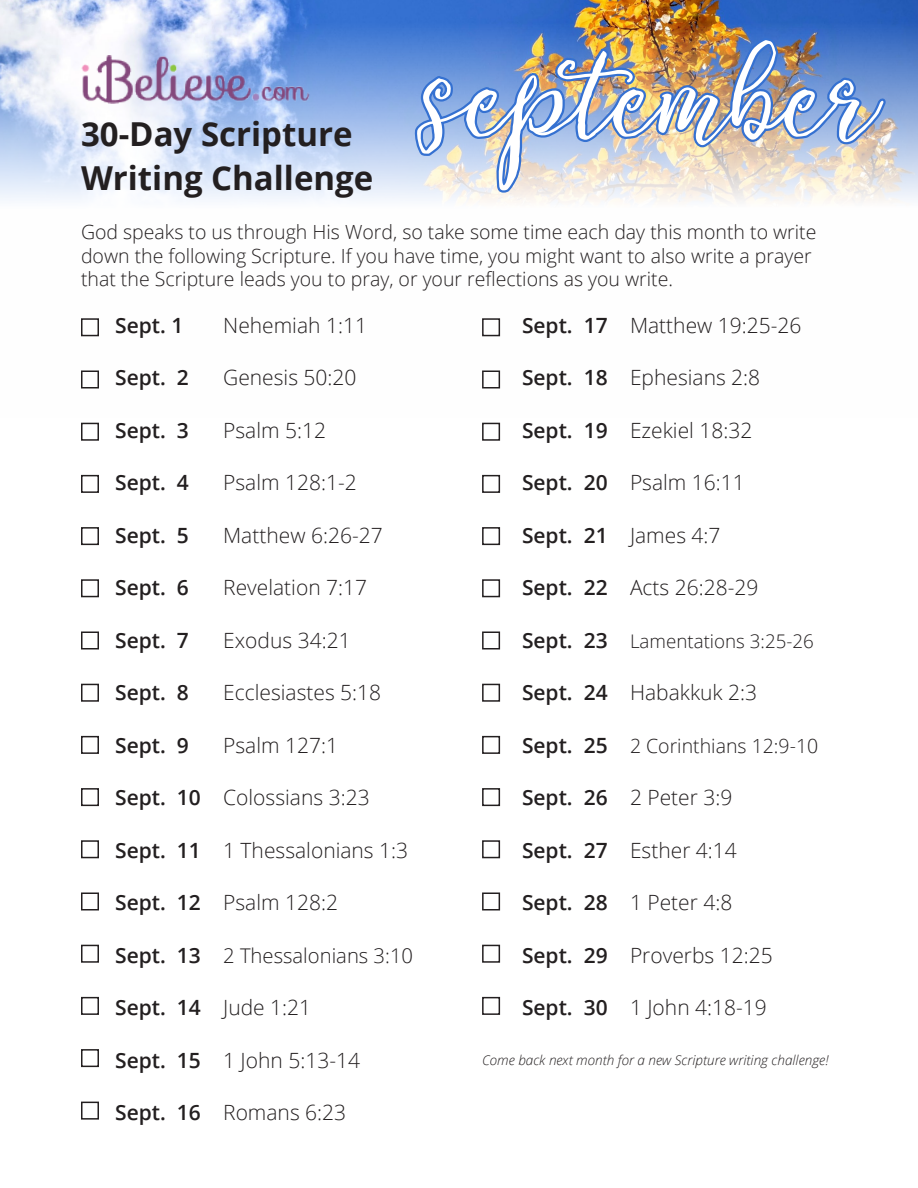
<style>
.page{position:relative;width:918px;height:1188px;background:#fff}
.page>*{position:absolute;margin:0;border:0;box-sizing:border-box;transform-origin:0 0}
.t1{font:155.55px "July Kissed";color:#fff}
.t2{font:700 33px "Open Sans";color:#231f20}
.t3{font:300 21px "Open Sans";color:#231f20}
.t4{font:600 21px "Open Sans";color:#231f20}
.t5{font:300 20.25px "Open Sans";color:#231f20}
.t6{font:300 19.5px/23.4px "Open Sans";color:#231f20}
.t7{font:300 18.75px "Open Sans";color:#231f20}
.t8{font:italic 300 13.5px "Open Sans";color:#231f20}
.s1{font-weight:600}
.s2{font-weight:600;font-size:21px}
</style>
<div class="page">
<img style="left:0;top:0;width:918px;height:389px">
<img style="left:81px;top:56px;width:229px;height:47px">
<div style="left:81px;top:318px;width:18px;height:18px;border:2px solid #231f20"></div>
<div style="left:81px;top:370px;width:18px;height:18px;border:2px solid #231f20"></div>
<div style="left:81px;top:423px;width:18px;height:18px;border:2px solid #231f20"></div>
<div style="left:81px;top:475px;width:18px;height:18px;border:2px solid #231f20"></div>
<div style="left:81px;top:527px;width:18px;height:18px;border:2px solid #231f20"></div>
<div style="left:81px;top:579px;width:18px;height:18px;border:2px solid #231f20"></div>
<div style="left:81px;top:632px;width:18px;height:18px;border:2px solid #231f20"></div>
<div style="left:81px;top:684px;width:18px;height:18px;border:2px solid #231f20"></div>
<div style="left:81px;top:736px;width:18px;height:18px;border:2px solid #231f20"></div>
<div style="left:81px;top:788px;width:18px;height:18px;border:2px solid #231f20"></div>
<div style="left:81px;top:840px;width:18px;height:18px;border:2px solid #231f20"></div>
<div style="left:81px;top:892px;width:18px;height:18px;border:2px solid #231f20"></div>
<div style="left:81px;top:945px;width:18px;height:18px;border:2px solid #231f20"></div>
<div style="left:81px;top:997px;width:18px;height:18px;border:2px solid #231f20"></div>
<div style="left:81px;top:1049px;width:18px;height:18px;border:2px solid #231f20"></div>
<div style="left:81px;top:1102px;width:18px;height:18px;border:2px solid #231f20"></div>
<div style="left:482px;top:318px;width:18px;height:18px;border:2px solid #231f20"></div>
<div style="left:482px;top:370px;width:18px;height:18px;border:2px solid #231f20"></div>
<div style="left:482px;top:423px;width:18px;height:18px;border:2px solid #231f20"></div>
<div style="left:482px;top:475px;width:18px;height:18px;border:2px solid #231f20"></div>
<div style="left:482px;top:527px;width:18px;height:18px;border:2px solid #231f20"></div>
<div style="left:482px;top:579px;width:18px;height:18px;border:2px solid #231f20"></div>
<div style="left:482px;top:632px;width:18px;height:18px;border:2px solid #231f20"></div>
<div style="left:482px;top:684px;width:18px;height:18px;border:2px solid #231f20"></div>
<div style="left:482px;top:736px;width:18px;height:18px;border:2px solid #231f20"></div>
<div style="left:482px;top:788px;width:18px;height:18px;border:2px solid #231f20"></div>
<div style="left:482px;top:840px;width:18px;height:18px;border:2px solid #231f20"></div>
<div style="left:482px;top:892px;width:18px;height:18px;border:2px solid #231f20"></div>
<div style="left:482px;top:945px;width:18px;height:18px;border:2px solid #231f20"></div>
<div style="left:482px;top:997px;width:18px;height:18px;border:2px solid #231f20"></div>
<img style="left:414px;top:34px;width:474px;height:174px">
<p class="t2" style="left:81px;top:111px;width:273px">30-Day Scripture</p>
<p class="t2" style="left:81px;top:155px;width:294px">Writing Challenge</p>
<p class="t1" style="left:420px;top:20px;width:456px">september</p>
<p class="t6" style="left:81px;top:220px;width:737px">God speaks to us through His Word, so take some time each day this month to write down the following Scripture. If you have time, you might want to also write a prayer that the Scripture leads you to pray, or your reflections as you write.</p>
<p class="t4" style="left:115px;top:311px;width:70px">Sept. 1</p>
<p class="t3" style="left:223px;top:311px;width:145px">Nehemiah 1:11</p>
<p class="t4" style="left:115px;top:363px;width:75px">Sept. 2</p>
<p class="t3" style="left:223px;top:363px;width:135px">Genesis 50:20</p>
<p class="t4" style="left:115px;top:416px;width:75px">Sept. 3</p>
<p class="t3" style="left:223px;top:416px;width:104px">Psalm 5:12</p>
<p class="t4" style="left:115px;top:468px;width:75px">Sept. 4</p>
<p class="t3" style="left:223px;top:468px;width:135px">Psalm 128:1-2</p>
<p class="t4" style="left:115px;top:521px;width:75px">Sept. 5</p>
<p class="t3" style="left:223px;top:521px;width:161px">Matthew 6:26-27</p>
<p class="t4" style="left:115px;top:573px;width:75px">Sept. 6</p>
<p class="t3" style="left:223px;top:573px;width:145px">Revelation 7:17</p>
<p class="t4" style="left:115px;top:626px;width:75px">Sept. 7</p>
<p class="t3" style="left:223px;top:626px;width:129px">Exodus 34:21</p>
<p class="t4" style="left:115px;top:678px;width:75px">Sept. 8</p>
<p class="t3" style="left:223px;top:678px;width:160px">Ecclesiastes 5:18</p>
<p class="t4" style="left:115px;top:731px;width:75px">Sept. 9</p>
<p class="t3" style="left:223px;top:731px;width:116px">Psalm 127:1</p>
<p class="t3" style="left:115px;top:783px;width:256px"><span class="s1">Sept. 10</span> Colossians 3:23</p>
<p class="t3" style="left:115px;top:836px;width:295px"><span class="s1">Sept. 11</span> 1 Thessalonians 1:3</p>
<p class="t3" style="left:115px;top:888px;width:224px"><span class="s1">Sept. 12</span> Psalm 128:2</p>
<p class="t5" style="left:115px;top:942px;width:299px"><span class="s2">Sept. 13</span> 2 Thessalonians 3:10</p>
<p class="t3" style="left:115px;top:993px;width:198px"><span class="s1">Sept. 14</span> Jude 1:21</p>
<p class="t3" style="left:115px;top:1046px;width:246px"><span class="s1">Sept. 15</span> 1 John 5:13-14</p>
<p class="t3" style="left:115px;top:1098px;width:233px"><span class="s1">Sept. 16</span> Romans 6:23</p>
<p class="t3" style="left:522px;top:311px;width:281px"><span class="s1">Sept. 17</span> Matthew 19:25-26</p>
<p class="t3" style="left:522px;top:363px;width:240px"><span class="s1">Sept. 18</span> Ephesians 2:8</p>
<p class="t3" style="left:522px;top:416px;width:232px"><span class="s1">Sept. 19</span> Ezekiel 18:32</p>
<p class="t3" style="left:522px;top:468px;width:224px"><span class="s1">Sept. 20</span> Psalm 16:11</p>
<p class="t3" style="left:522px;top:521px;width:200px"><span class="s1">Sept. 21</span> James 4:7</p>
<p class="t3" style="left:522px;top:573px;width:238px"><span class="s1">Sept. 22</span> Acts 26:28-29</p>
<p class="t7" style="left:522px;top:628px;width:293px"><span class="s2">Sept. 23</span> Lamentations 3:25-26</p>
<p class="t3" style="left:522px;top:678px;width:237px"><span class="s1">Sept. 24</span> Habakkuk 2:3</p>
<p class="t6" style="left:522px;top:734px;width:298px"><span class="s2">Sept. 25</span> 2 Corinthians 12:9-10</p>
<p class="t3" style="left:522px;top:783px;width:212px"><span class="s1">Sept. 26</span> 2 Peter 3:9</p>
<p class="t3" style="left:522px;top:836px;width:216px"><span class="s1">Sept. 27</span> Esther 4:14</p>
<p class="t3" style="left:522px;top:888px;width:212px"><span class="s1">Sept. 28</span> 1 Peter 4:8</p>
<p class="t3" style="left:522px;top:941px;width:252px"><span class="s1">Sept. 29</span> Proverbs 12:25</p>
<p class="t3" style="left:522px;top:993px;width:246px"><span class="s1">Sept. 30</span> 1 John 4:18-19</p>
<p class="t8" style="left:482px;top:1050px;width:348px">Come back next month for a new Scripture writing challenge!</p>
</div>
